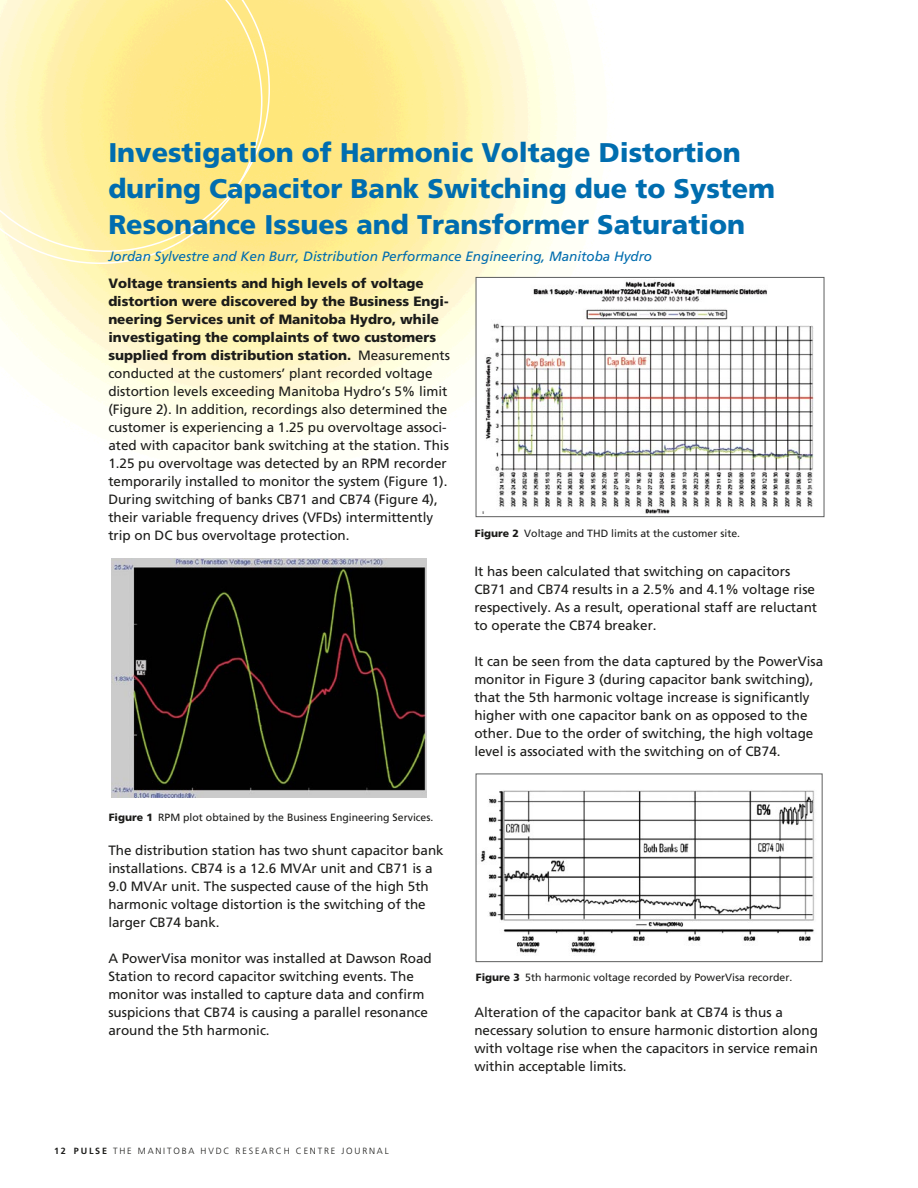
<style>
.page{position:relative;width:918px;height:1188px;background:#fff}
.page>*{position:absolute;margin:0;border:0;box-sizing:border-box;transform-origin:0 0}
.t1{font:900 27px/36px "Frutiger";color:#006daf}
.t2{font:13.5px/18px "Frutiger";color:#1c1c1a}
.t3{font:italic 13.5px "Frutiger";color:#006daf}
.t4{font:10.5px "Frutiger";color:#1c1c1a}
.t5{font:300 9px "Frutiger";letter-spacing:.2em;color:#1c1c1a}
.s1{font-weight:900}
.s2{font-weight:700}
</style>
<div class="page">
<svg style="left:0;top:252px;width:263px;height:12px;background:#fff1ac"></svg>
<svg style="left:0;top:0;width:270px;height:252px;background:#ffec98"></svg>
<img style="left:111px;top:559px;width:316px;height:239px">
<img style="left:482px;top:281px;width:332px;height:232px">
<div style="left:476px;top:277px;width:348px;height:240px;border:1px solid #5e5f5f"></div>
<img style="left:480px;top:790px;width:335px;height:164px">
<div style="left:476px;top:774px;width:346px;height:188px;border:1px solid #5e5f5f"></div>
<h1 class="t1" style="left:108px;top:134px;width:668px">Investigation of Harmonic Voltage Distortion during Capacitor Bank Switching due to System<br>Resonance Issues and Transformer Saturation</h1>
<p class="t3" style="left:108px;top:248px;width:545px">Jordan Sylvestre and Ken Burr, Distribution Performance Engineering, Manitoba Hydro</p>
<p class="t2" style="left:108px;top:274px;width:343px"><span class="s1">Voltage transients and high levels of voltage distortion were discovered by the Business Engi&shy;neering Services unit of Manitoba Hydro, while investigating the complaints of two customers supplied from distribution station.</span> Measurements conducted at the customers’ plant recorded voltage distortion levels exceeding Manitoba Hydro’s 5% limit (Figure 2). In addition, recordings also determined the customer is experiencing a 1.25 pu overvoltage associ&shy;ated with capacitor bank switching at the station. This 1.25 pu overvoltage was detected by an RPM recorder temporarily installed to monitor the system (Figure 1).<br>During switching of banks CB71 and CB74 (Figure 4), their variable frequency drives (VFDs) intermittently trip on DC bus overvoltage protection.</p>
<p class="t4" style="left:109px;top:811px;width:326px"><span class="s1">Figure 1</span> RPM plot obtained by the Business Engineering Services.</p>
<p class="t2" style="left:108px;top:841px;width:337px">The distribution station has two shunt capacitor bank installations. CB74 is a 12.6 MVAr unit and CB71 is a 9.0 MVAr unit. The suspected cause of the high 5th harmonic voltage distortion is the switching of the larger CB74 bank.</p>
<p class="t2" style="left:108px;top:949px;width:325px">A PowerVisa monitor was installed at Dawson Road Station to record capacitor switching events. The monitor was installed to capture data and confirm suspicions that CB74 is causing a parallel resonance around the 5th harmonic.</p>
<p class="t4" style="left:475px;top:527px;width:267px"><span class="s1">Figure 2</span> Voltage and THD limits at the customer site.</p>
<p class="t2" style="left:474px;top:562px;width:344px">It has been calculated that switching on capacitors CB71 and CB74 results in a 2.5% and 4.1% voltage rise respectively. As a result, operational staff are reluctant to operate the CB74 breaker.</p>
<p class="t2" style="left:474px;top:652px;width:350px">It can be seen from the data captured by the PowerVisa monitor in Figure 3 (during capacitor bank switching), that the 5th harmonic voltage increase is significantly higher with one capacitor bank on as opposed to the other. Due to the order of switching, the high voltage level is associated with the switching on of CB74.</p>
<p class="t4" style="left:476px;top:971px;width:318px"><span class="s1">Figure 3</span> 5th harmonic voltage recorded by PowerVisa recorder.</p>
<p class="t2" style="left:474px;top:1003px;width:345px">Alteration of the capacitor bank at CB74 is thus a necessary solution to ensure harmonic distortion along with voltage rise when the capacitors in service remain within acceptable limits.</p>
<p class="t5" style="left:54px;top:1146px;width:336px"><span class="s2">12 PULSE</span> THE MANITOBA HVDC RESEARCH CENTRE JOURNAL</p>
</div>
